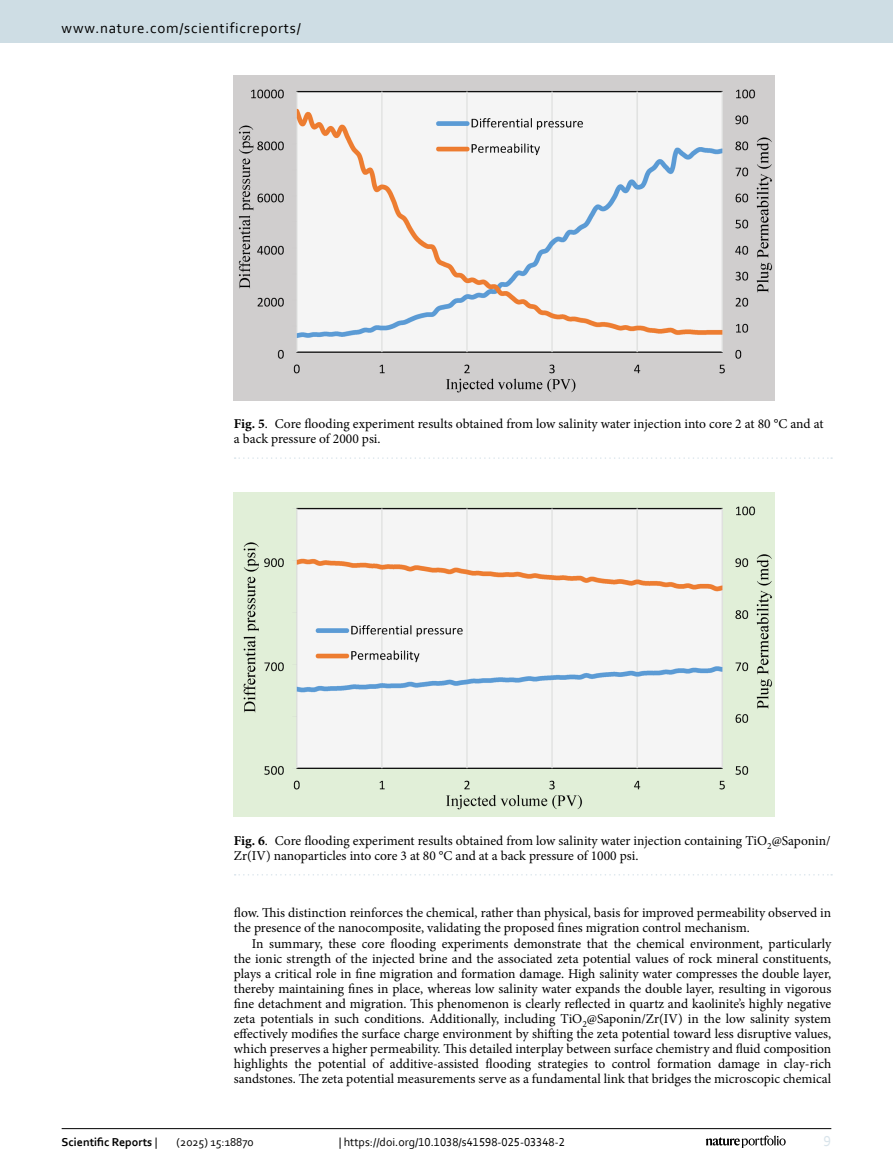
<style>
.page{position:relative;width:893px;height:1174px;background:#fff}
.page>*{position:absolute;margin:0;border:0;box-sizing:border-box;transform-origin:0 0}
.t1{font:15px "Corbel";letter-spacing:.05em;color:#000}
.t2{font:15px "Corbel";color:#d9e4eb}
.Body_Text_Indent{font:13.5px/15px "Minion Pro";color:#000}
.Figure_Caption{font:13.5px/15px "Minion Pro";color:#000}
.t3{font:12px "Corbel";color:#000}
.t4{font:700 12px "Corbel";color:#000}
.s1{font-weight:700}
.s2{font-weight:400}
</style>
<div class="page">
<img style="left:234px;top:492px;width:540px;height:324px">
<svg style="left:235px;top:874px;width:597px;height:1px"></svg>
<img style="left:234px;top:76px;width:540px;height:324px">
<svg style="left:235px;top:457px;width:597px;height:2px"></svg>
<hr style="left:62px;top:1128px;width:769px;height:1px;background:#000">
<svg style="left:706px;top:1135px;width:80px;height:12px"></svg>
<div style="left:0;top:0;width:893px;height:43px;background:#cedde4"></div>
<p class="t1" style="left:62px;top:18px;width:241px">www.nature.com/scientificreports/</p>
<p class="Figure_Caption" style="left:234px;top:416px;width:591px"><span class="s1">Fig. 5</span>. Core flooding experiment results obtained from low salinity water injection into core 2 at 80 °C and at a back pressure of 2000 psi.</p>
<p class="Figure_Caption" style="left:234px;top:833px;width:598px"><span class="s1">Fig. 6</span>. Core flooding experiment results obtained from low salinity water injection containing TiO<sub>2</sub>@Saponin/<br>Zr(IV) nanoparticles into core 3 at 80 °C and at a back pressure of 1000 psi.</p>
<p class="Body_Text_Indent" style="left:234px;top:905px;width:599px">flow. This distinction reinforces the chemical, rather than physical, basis for improved permeability observed in the presence of the nanocomposite, validating the proposed fines migration control mechanism.</p>
<p class="Body_Text_Indent" style="left:234px;top:935px;width:599px;text-align:justify;text-indent:18px">In summary, these core flooding experiments demonstrate that the chemical environment, particularly the ionic strength of the injected brine and the associated zeta potential values of rock mineral constituents, plays a critical role in fine migration and formation damage. High salinity water compresses the double layer, thereby maintaining fines in place, whereas low salinity water expands the double layer, resulting in vigorous fine detachment and migration. This phenomenon is clearly reflected in quartz and kaolinite’s highly negative zeta potentials in such conditions. Additionally, including TiO<sub>2</sub>@Saponin/Zr(IV) in the low salinity system effectively modifies the surface charge environment by shifting the zeta potential toward less disruptive values, which preserves a higher permeability. This detailed interplay between surface chemistry and fluid composition highlights the potential of additive-assisted flooding strategies to control formation damage in clay-rich sandstones. The zeta potential measurements serve as a fundamental link that bridges the microscopic chemical</p>
<p class="t4" style="left:62px;top:1134px;width:97px">Scientific Reports <span class="s2">|</span></p>
<p class="t3" style="left:177px;top:1134px;width:79px">(2025) 15:18870</p>
<p class="t3" style="left:339px;top:1134px;width:228px">| https://doi.org/10.1038/s41598-025-03348-2</p>
<p class="t2" style="left:824px;top:1132px;width:9px">9</p>
</div>
